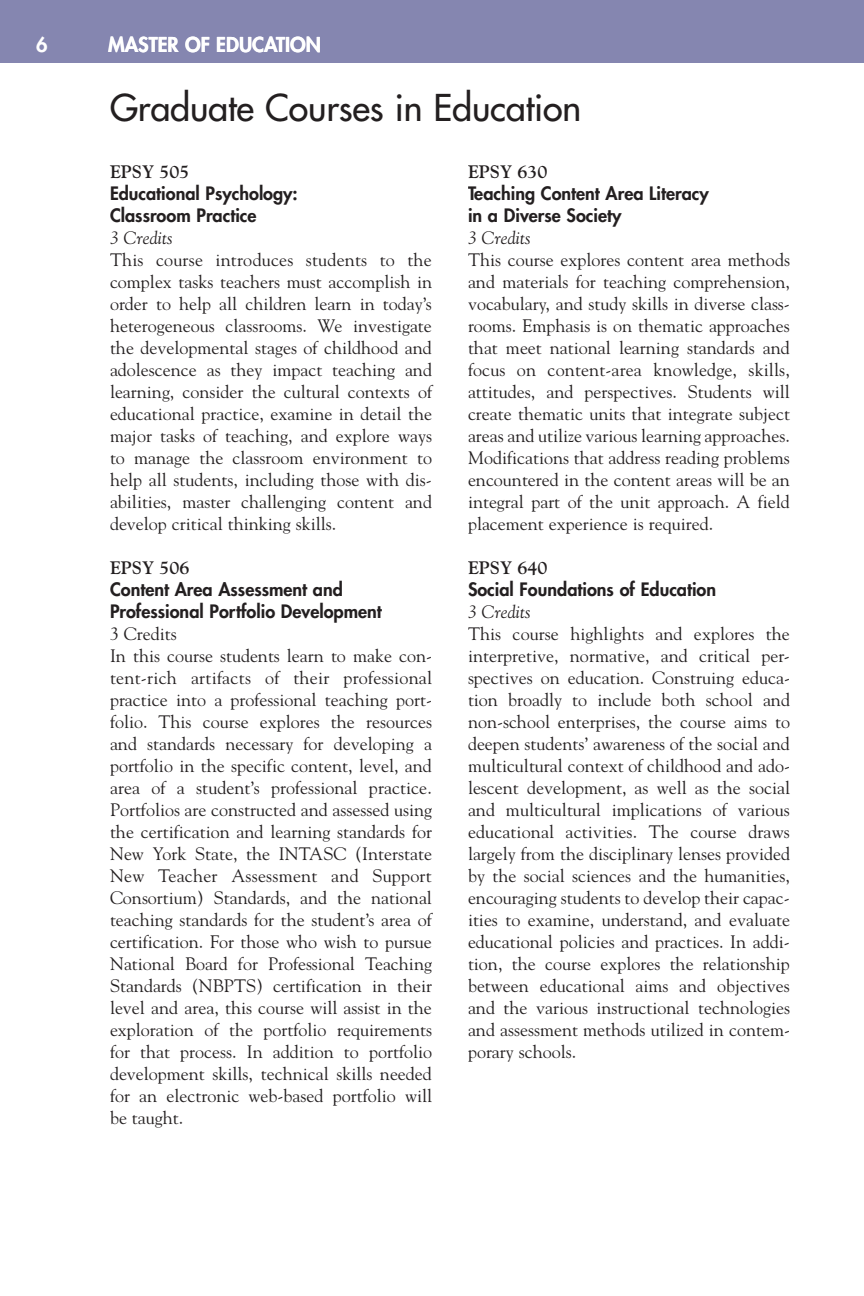
<style>
.page{position:relative;width:864px;height:1296px;background:#fff}
.page>*{position:absolute;margin:0;border:0;box-sizing:border-box;transform-origin:0 0}
.t1{font:36px "Futura";letter-spacing:-.005em;color:#231f20}
.t2{font:800 20px "Futura";color:#fff}
.t3{font:18px/22px "Goudy";color:#231f20;text-align:justify}
.t4{font:800 18px/22px "Futura";color:#231f20}
.t5{font:700 18px "Goudy";color:#231f20}
.t6{font:italic 18px "Goudy";color:#231f20}
</style>
<div class="page">
<div style="left:0;top:0;width:864px;height:63px;background:#8586b0"></div>
<p class="t2" style="left:36px;top:32px;width:13px">6</p>
<p class="t2" style="left:108px;top:32px;width:215px">MASTER OF EDUCATION</p>
<h1 class="t1" style="left:110px;top:84px;width:473px">Graduate Courses in Education</h1>
<p class="t5" style="left:110px;top:161px;width:81px">EPSY 505</p>
<p class="t4" style="left:110px;top:182px;width:189px">Educational Psychology:<br>Classroom Practice</p>
<p class="t6" style="left:110px;top:227px;width:64px">3 Credits</p>
<p class="t3" style="left:110px;top:248px;width:324px">This course introduces students to the complex tasks teachers must accomplish in order to help all children learn in today’s heterogeneous classrooms. We investigate the developmental stages of childhood and adolescence as they impact teaching and learning, consider the cultural contexts of educational practice, examine in detail the major tasks of teaching, and explore ways to manage the classroom environment to help all students, including those with dis&shy;abilities, master challenging content and develop critical thinking skills.</p>
<p class="t5" style="left:110px;top:557px;width:81px">EPSY 506</p>
<p class="t4" style="left:110px;top:578px;width:273px">Content Area Assessment and<br>Professional Portfolio Development</p>
<p class="t3" style="left:110px;top:622px;width:324px;text-align:left">3 Credits<br>In this course students learn to make con&shy;tent-rich artifacts of their professional practice into a professional teaching port&shy;folio. This course explores the resources and standards necessary for developing a portfolio in the specific content, level, and area of a student’s professional practice.<br>Portfolios are constructed and assessed using the certification and learning standards for New York State, the INTASC (Interstate New Teacher Assessment and Support Consortium) Standards, and the national teaching standards for the student’s area of certification. For those who wish to pursue National Board for Professional Teaching Standards (NBPTS) certification in their level and area, this course will assist in the exploration of the portfolio requirements for that process. In addition to portfolio development skills, technical skills needed for an electronic web-based portfolio will be taught.</p>
<p class="t5" style="left:468px;top:161px;width:81px">EPSY 630</p>
<p class="t4" style="left:468px;top:182px;width:242px">Teaching Content Area Literacy in a Diverse Society</p>
<p class="t6" style="left:468px;top:227px;width:64px">3 Credits</p>
<p class="t3" style="left:468px;top:248px;width:324px">This course explores content area methods and materials for teaching comprehension, vocabulary, and study skills in diverse class&shy;rooms. Emphasis is on thematic approaches that meet national learning standards and focus on content-area knowledge, skills, attitudes, and perspectives. Students will create thematic units that integrate subject areas and utilize various learning approaches.<br>Modifications that address reading problems encountered in the content areas will be an integral part of the unit approach. A field placement experience is required.</p>
<p class="t5" style="left:468px;top:557px;width:81px">EPSY 640</p>
<p class="t4" style="left:468px;top:578px;width:250px">Social Foundations of Education</p>
<p class="t6" style="left:468px;top:601px;width:64px">3 Credits</p>
<p class="t3" style="left:468px;top:622px;width:324px">This course highlights and explores the interpretive, normative, and critical per&shy;spectives on education. Construing educa&shy;tion broadly to include both school and non-school enterprises, the course aims to deepen students’ awareness of the social and multicultural context of childhood and ado&shy;lescent development, as well as the social and multicultural implications of various educational activities. The course draws largely from the disciplinary lenses provided by the social sciences and the humanities, encouraging students to develop their capac&shy;ities to examine, understand, and evaluate educational policies and practices. In addi&shy;tion, the course explores the relationship between educational aims and objectives and the various instructional technologies and assessment methods utilized in contem&shy;porary schools.</p>
</div>
